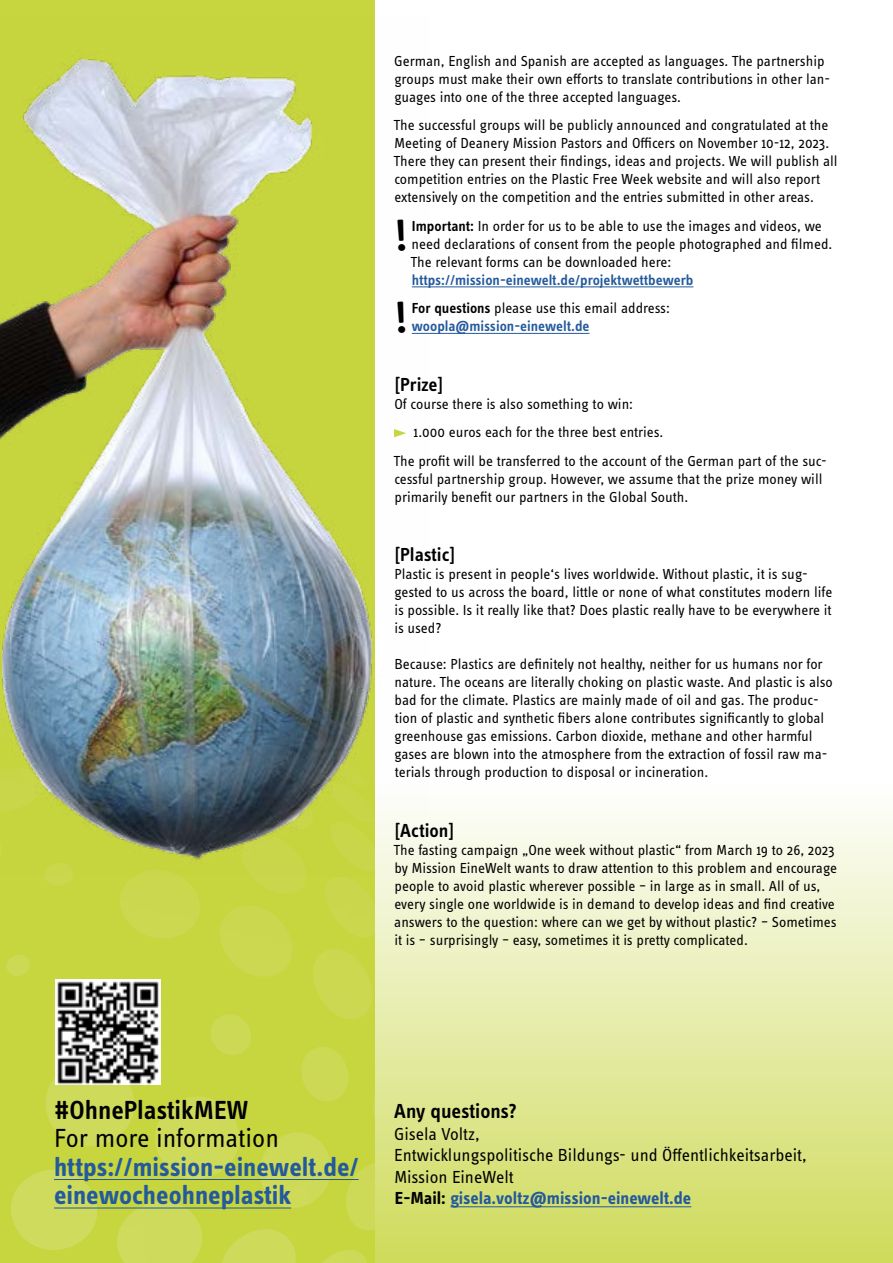
<style>
.page{position:relative;width:893px;height:1263px;background:#fff}
.page>*{position:absolute;margin:0;border:0;box-sizing:border-box;transform-origin:0 0}
.t1{font:700 27px/28.5px "Info OT Text";color:#245a9c}
.t2{font:27px "Info OT Text";color:#000}
.t3{font:600 27px "Info OT Text";color:#000}
.t4{font:600 21px "Info OT Text";color:#000}
.t5{font:600 19.5px "Info OT Text";letter-spacing:-.005em;color:#000}
.t6{font:18px/21.6px "Info OT Text";color:#000}
.t7{font:15px/18px "Info OT Text";color:#000}
.t8{font:600 15px/28.5px "Info OT Text";color:#245a9c}
.s1{font-weight:600}
.s2{color:#000}
.s3{font-weight:400;color:#000}
.s4{font-weight:700}
.s5{font-weight:700;color:#245a9c}
</style>
<div class="page">
<div style="left:0;top:786px;width:893px;height:477px;background:linear-gradient(to bottom,#fefefd,#cfdb5a)"></div>
<svg style="left:0;top:876px;width:374px;height:387px;background:#c8d647"></svg>
<hr style="left:54px;top:1179px;width:305px;height:1px;background:#245a9c">
<hr style="left:54px;top:1208px;width:237px;height:1px;background:#245a9c">
<img style="left:55px;top:979px;width:106px;height:105px">
<img style="left:0;top:15px;width:429px;height:861px">
<hr style="left:450px;top:1206px;width:241px;height:1px;background:#245a9c">
<hr style="left:412px;top:287px;width:281px;height:1px;background:#245a9c">
<hr style="left:412px;top:333px;width:177px;height:1px;background:#245a9c">
<svg style="left:394px;top:429px;width:12px;height:8px"></svg>
<svg style="left:397px;top:220px;width:8px;height:113px"></svg>
<p class="t7" style="left:394px;top:52px;width:438px">German, English and Spanish are accepted as languages. The partnership groups must make their own efforts to translate contributions in other lan&shy;guages into one of the three accepted languages.</p>
<p class="t7" style="left:394px;top:116px;width:445px">The successful groups will be publicly announced and congratulated at the Meeting of Deanery Mission Pastors and Officers on November 10-12, 2023.<br>There they can present their findings, ideas and projects. We will publish all competition entries on the Plastic Free Week website and will also report extensively on the competition and the entries submitted in other areas.</p>
<p class="t7" style="left:411px;top:217px;width:423px"><span class="s1">Important:</span> In order for us to be able to use the images and videos, we need declarations of consent from the people photographed and filmed.<br>The relevant forms can be downloaded here:</p>
<p class="t8" style="left:412px;top:265px;width:283px">https://mission-einewelt.de/projektwettbewerb<br><span class="s2">For questions</span> <span class="s3">please use this email address:</span></p>
<p class="t8" style="left:412px;top:312px;width:179px">woopla@mission-einewelt.de</p>
<h3 class="t5" style="left:395px;top:372px;width:50px">[Prize]</h3>
<p class="t7" style="left:394px;top:394px;width:240px">Of course there is also something to win:</p>
<p class="t7" style="left:414px;top:423px;width:251px">1.000 euros each for the three best entries.</p>
<p class="t7" style="left:394px;top:451px;width:435px">The profit will be transferred to the account of the German part of the suc-</p>
<p class="t7" style="left:394px;top:469px;width:429px">cessful partnership group. However, we assume that the prize money will primarily benefit our partners in the Global South.</p>
<h3 class="t5" style="left:395px;top:543px;width:62px">[Plastic]</h3>
<p class="t7" style="left:394px;top:565px;width:439px">Plastic is present in people‘s lives worldwide. Without plastic, it is sug&shy;gested to us across the board, little or none of what constitutes modern life is possible. Is it really like that? Does plastic really have to be everywhere it is used?</p>
<p class="t7" style="left:394px;top:655px;width:440px">Because: Plastics are definitely not healthy, neither for us humans nor for nature. The oceans are literally choking on plastic waste. And plastic is also bad for the climate. Plastics are mainly made of oil and gas. The produc&shy;tion of plastic and synthetic fibers alone contributes significantly to global greenhouse gas emissions. Carbon dioxide, methane and other harmful gases are blown into the atmosphere from the extraction of fossil raw ma&shy;terials through production to disposal or incineration.</p>
<h3 class="t5" style="left:395px;top:818px;width:61px">[Action]</h3>
<p class="t7" style="left:394px;top:840px;width:445px">The fasting campaign „One week without plastic“ from March 19 to 26, 2023 by Mission EineWelt wants to draw attention to this problem and encourage people to avoid plastic wherever possible – in large as in small. All of us, every single one worldwide is in demand to develop ideas and find creative answers to the question: where can we get by without plastic? – Sometimes it is – surprisingly – easy, sometimes it is pretty complicated.</p>
<h1 class="t3" style="left:54px;top:1093px;width:196px">#OhnePlastikMEW</h1>
<h1 class="t2" style="left:54px;top:1122px;width:227px">For more information</h1>
<h1 class="t1" style="left:54px;top:1152px;width:306px">https://mission-einewelt.de/ einewocheohneplastik</h1>
<h2 class="t4" style="left:394px;top:1098px;width:124px">Any questions?</h2>
<p class="t6" style="left:394px;top:1122px;width:414px">Gisela Voltz,<br>Entwicklungspolitische Bildungs- und Öffentlichkeitsarbeit, Mission EineWelt<br><span class="s4">E-Mail:</span> <span class="s5">gisela.voltz@mission-einewelt.de</span></p>
</div>
